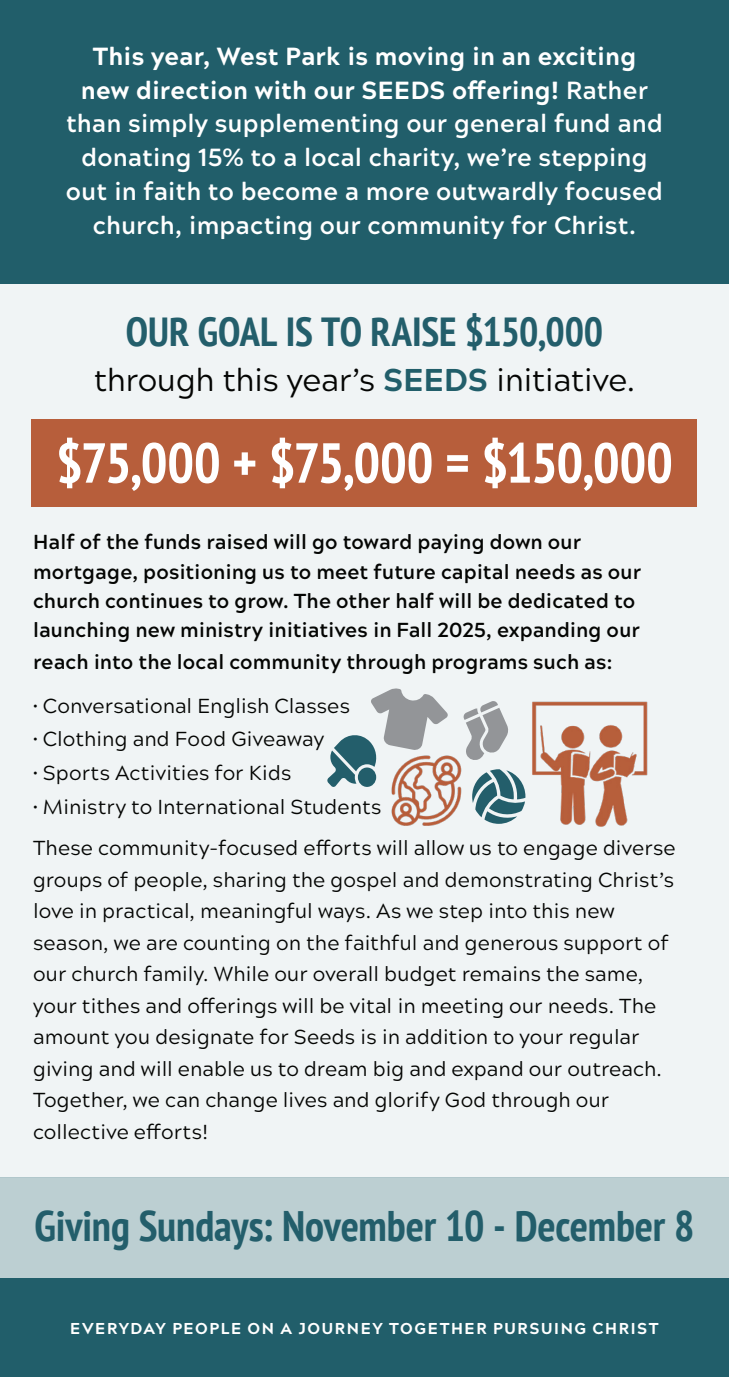
<style>
.page{position:relative;width:729px;height:1377px;background:#fff}
.page>*{position:absolute;margin:0;border:0;box-sizing:border-box;transform-origin:0 0}
.Pull_Text{font:700 condensed 56.25px "PT Sans";letter-spacing:-.005em;color:#fff}
.Pull_Text-2{font:700 condensed 42.75px "PT Sans";letter-spacing:-.005em;color:#235e6b}
.Pull_Text-3{font:700 condensed 40.5px "PT Sans";letter-spacing:-.005em;color:#235e6b}
.Pull_Text-4{font:31.5px "Acherus Grotesque";letter-spacing:-.02em;color:#040503}
.Pull_Text-5{font:700 24.75px/33.8px "Acherus Grotesque";letter-spacing:.005em;color:#fff;text-align:center}
.Pull_Text-6{font:20.25px/31.5px "Acherus Grotesque";letter-spacing:.005em;color:#040503}
.Pull_Text-7{font:700 20.25px/29.2px "Acherus Grotesque";letter-spacing:.005em;color:#040503}
.Pull_Text-8{font:800 15.75px "Acherus Grotesque";letter-spacing:.1em;color:#fff}
.s1{font-weight:800}
.s2{font-weight:800;color:#215e6a}
</style>
<div class="page">
<div style="left:0;top:1279px;width:729px;height:98px;background:#215e6a"></div>
<div style="left:0;top:0;width:729px;height:284px;background:#215e6a"></div>
<div style="left:0;top:1177px;width:729px;height:102px;background:#bccfd2"></div>
<div style="left:0;top:284px;width:729px;height:893px;background:#f0f4f5"></div>
<div style="left:32px;top:420px;width:665px;height:87px;background:#b75e3b"></div>
<svg style="left:463px;top:701px;width:45px;height:59px"></svg>
<svg style="left:472px;top:769px;width:51px;height:55px"></svg>
<svg style="left:327px;top:688px;width:121px;height:99px"></svg>
<img style="left:523px;top:701px;width:125px;height:126px">
<img style="left:382px;top:753px;width:84px;height:73px">
<p class="Pull_Text-5" style="left:66px;top:38px;width:599px"><span class="s1">This year, West Park is moving in an exciting new direction with our SEEDS offering!</span> Rather than simply supplementing our general fund and donating 15% to a local charity, we’re stepping out in faith to become a more outwardly focused church, impacting our community for Christ.</p>
<p class="Pull_Text-3" style="left:126px;top:305px;width:479px">OUR GOAL IS TO RAISE $150,000</p>
<p class="Pull_Text-4" style="left:94px;top:354px;width:543px">through this year’s <span class="s2">SEEDS</span> initiative.</p>
<p class="Pull_Text" style="left:56px;top:426px;width:618px">$75,000 + $75,000 = $150,000</p>
<p class="Pull_Text-7" style="left:33px;top:527px;width:610px">Half of the funds raised will go toward paying down our mortgage, positioning us to meet future capital needs as our church continues to grow. The other half will be dedicated to launching new ministry initiatives in Fall 2025, expanding our</p>
<p class="Pull_Text-7" style="left:33px;top:646px;width:581px">reach into the local community through programs such as:</p>
<p class="Pull_Text-6" style="left:33px;top:689px;width:318px">• Conversational English Classes</p>
<p class="Pull_Text-6" style="left:33px;top:722px;width:293px">• Clothing and Food Giveaway</p>
<p class="Pull_Text-6" style="left:33px;top:756px;width:260px">• Sports Activities for Kids</p>
<p class="Pull_Text-6" style="left:33px;top:790px;width:350px">• Ministry to International Students</p>
<p class="Pull_Text-6" style="left:33px;top:831px;width:644px">These community-focused efforts will allow us to engage diverse groups of people, sharing the gospel and demonstrating Christ’s love in practical, meaningful ways. As we step into this new season, we are counting on the faithful and generous support of our church family. While our overall budget remains the same, your tithes and offerings will be vital in meeting our needs. The amount you designate for Seeds is in addition to your regular giving and will enable us to dream big and expand our outreach.<br>Together, we can change lives and glorify God through our collective efforts!</p>
<p class="Pull_Text-2" style="left:34px;top:1197px;width:662px">Giving Sundays: November 10 - December 8</p>
<p class="Pull_Text-8" style="left:70px;top:1315px;width:590px">EVERYDAY PEOPLE ON A JOURNEY TOGETHER PURSUING CHRIST</p>
</div>
